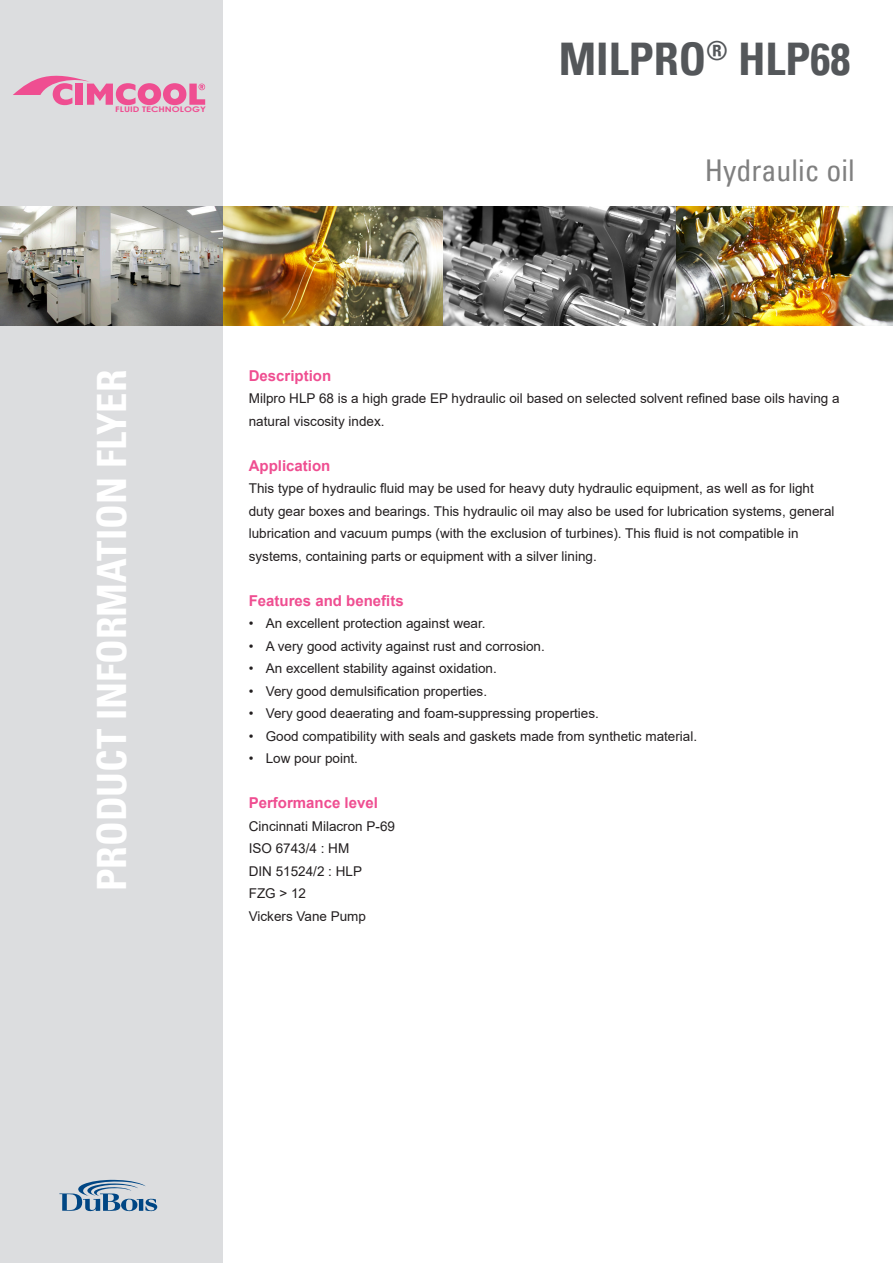
<style>
.page{position:relative;width:893px;height:1263px;background:#fff}
.page>*{position:absolute;margin:0;border:0;box-sizing:border-box;transform-origin:0 0}
.Product{font:45px "Univers Com 67 Bold Cond";color:#54575a}
.t1{font:40.5px "Univers Com 67 Bold Cond";color:#fff}
.Productlead_curs{font:condensed 30px "Univers Com 57";color:#808080}
.t2{font:700 15px "Arial";color:#ef4e91}
.t3{font:13.5px/22.5px "Arial";color:#231f20}
.t4{font:700 7.65px "Century Gothic";color:#ef4e91;scale:1.23 1}
</style>
<div class="page">
<div style="left:0;top:0;width:223px;height:1263px;background:#dcdddf"></div>
<svg style="left:13px;top:76px;width:192px;height:29px"></svg>
<svg style="left:59px;top:1180px;width:98px;height:31px"></svg>
<img style="left:442px;top:206px;width:234px;height:119px">
<img style="left:223px;top:206px;width:219px;height:119px">
<img style="left:0;top:206px;width:223px;height:119px">
<img style="left:676px;top:206px;width:216px;height:119px">
<p class="t4" style="left:115px;top:104px;width:75px">FLUID TECHNOLOGY</p>
<p class="Product" style="left:559px;top:31px;width:293px">MILPRO<sup>®</sup> HLP68</p>
<p class="Productlead_curs" style="left:705px;top:151px;width:151px">Hydraulic oil</p>
<h2 class="t1" style="left:87px;top:891px;width:523px;rotate:-90deg">PRODUCT INFORMATION FLYER</h2>
<p class="t2" style="left:249px;top:365px;width:84px">Description</p>
<p class="t3" style="left:249px;top:387px;width:592px">Milpro HLP 68 is a high grade EP hydraulic oil based on selected solvent refined base oils having a natural viscosity index.</p>
<p class="t2" style="left:249px;top:455px;width:83px">Application</p>
<p class="t3" style="left:249px;top:477px;width:587px">This type of hydraulic fluid may be used for heavy duty hydraulic equipment, as well as for light duty gear boxes and bearings. This hydraulic oil may also be used for lubrication systems, general lubrication and vacuum pumps (with the exclusion of turbines). This fluid is not compatible in systems, containing parts or equipment with a silver lining.</p>
<p class="t2" style="left:249px;top:590px;width:157px">Features and benefits</p>
<p class="t3" style="left:249px;top:612px;width:238px">• An excellent protection against wear.</p>
<p class="t3" style="left:249px;top:635px;width:298px">• A very good activity against rust and corrosion.</p>
<p class="t3" style="left:249px;top:657px;width:250px">• An excellent stability against oxidation.</p>
<p class="t3" style="left:249px;top:680px;width:240px">• Very good demulsification properties.</p>
<p class="t3" style="left:249px;top:702px;width:352px">• Very good deaerating and foam-suppressing properties.</p>
<p class="t3" style="left:249px;top:725px;width:450px">• Good compatibility with seals and gaskets made from synthetic material.</p>
<p class="t3" style="left:249px;top:747px;width:111px">• Low pour point.</p>
<p class="t2" style="left:249px;top:793px;width:131px">Performance level</p>
<p class="t3" style="left:249px;top:815px;width:148px">Cincinnati Milacron P-69</p>
<p class="t3" style="left:249px;top:837px;width:102px">ISO 6743/4 : HM</p>
<p class="t3" style="left:249px;top:860px;width:115px">DIN 51524/2 : HLP</p>
<p class="t3" style="left:249px;top:882px;width:59px">FZG &gt; 12</p>
<p class="t3" style="left:249px;top:905px;width:119px">Vickers Vane Pump</p>
</div>
